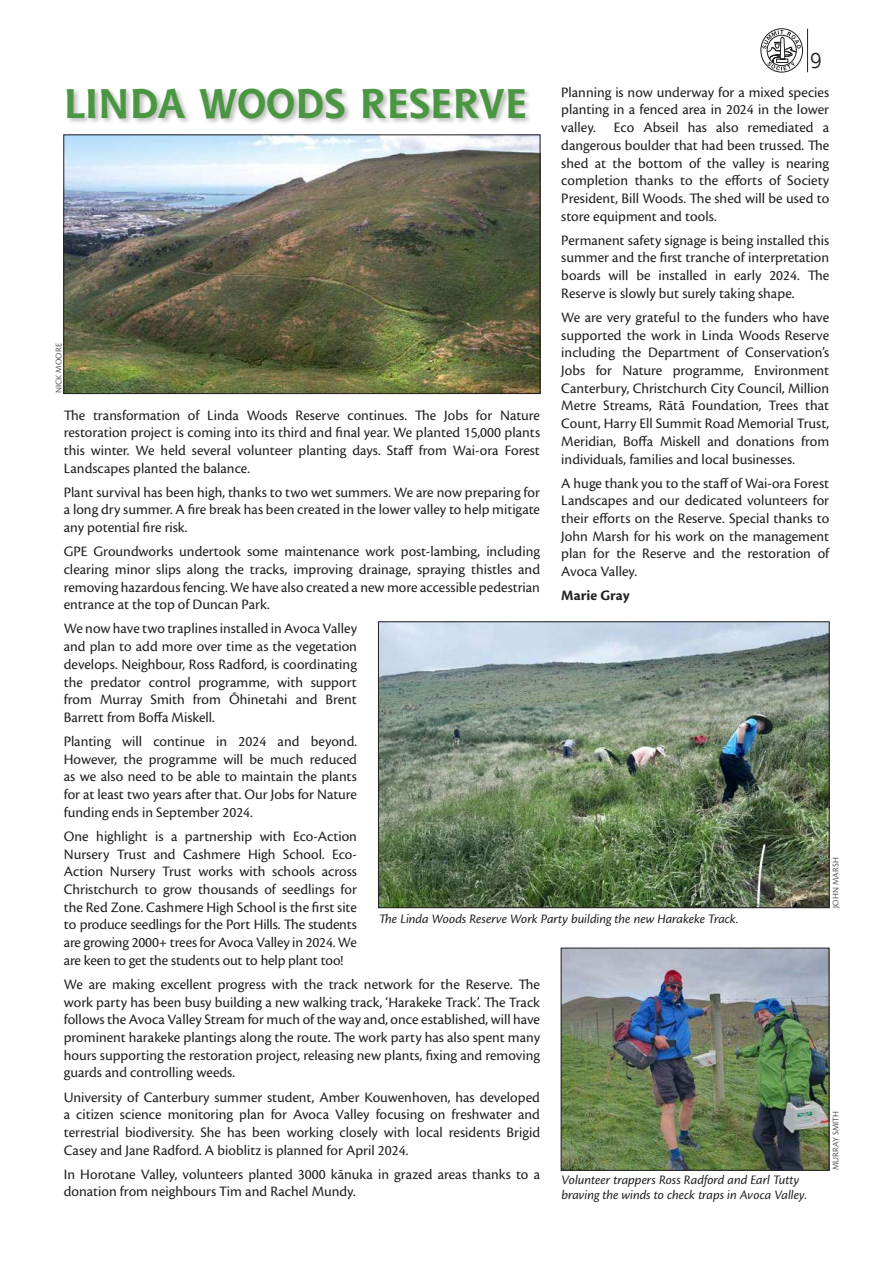
<style>
.page{position:relative;width:893px;height:1263px;background:#fff}
.page>*{position:absolute;margin:0;border:0;box-sizing:border-box;transform-origin:0 0}
.t1{font:700 40.5px "Shannon";color:#4b9643}
.t2{font:21px "Shannon";color:#231f20}
.t3{font:15px/17.7px "Cronos Pro";color:#231f20;text-align:justify}
.t4{font:700 15px "Cronos Pro";letter-spacing:.005em;color:#231f20}
.t5{font:italic 13.5px/15px "Cronos Pro";letter-spacing:-.005em;color:#231f20}
.t6{font:9px "Cronos Pro";letter-spacing:.005em;color:#57585a}
</style>
<div class="page">
<div style="left:761px;top:29px;width:42px;height:43px;border:1px solid #231f20;border-radius:50%"></div>
<svg style="left:762px;top:30px;width:39px;height:41px"></svg>
<hr style="left:807px;top:29px;width:1px;height:43px;background:#231f20">
<div style="left:66px;top:87px;width:466px;height:38px;background:#231f20;opacity:.3"></div>
<img style="left:380px;top:623px;width:447px;height:283px">
<div style="left:378px;top:621px;width:451px;height:287px;border:1px solid #231f20"></div>
<img style="left:563px;top:950px;width:264px;height:218px">
<div style="left:561px;top:948px;width:268px;height:222px;border:1px solid #231f20"></div>
<img style="left:66px;top:137px;width:472px;height:255px">
<div style="left:64px;top:135px;width:476px;height:259px;border:1px solid #231f20"></div>
<h2 class="t2" style="left:810px;top:48px;width:14px">9</h2>
<p class="t3" style="left:561px;top:83px;width:269px">Planning is now underway for a mixed species planting in a fenced area in 2024 in the lower valley. Eco Abseil has also remediated a dangerous boulder that had been trussed. The shed at the bottom of the valley is nearing completion thanks to the efforts of Society President, Bill Woods. The shed will be used to store equipment and tools.</p>
<p class="t3" style="left:561px;top:231px;width:269px">Permanent safety signage is being installed this summer and the first tranche of interpretation boards will be installed in early 2024. The Reserve is slowly but surely taking shape.</p>
<p class="t3" style="left:561px;top:308px;width:269px">We are very grateful to the funders who have supported the work in Linda Woods Reserve including the Department of Conservation’s Jobs for Nature programme, Environment Canterbury, Christchurch City Council, Million Metre Streams, Rātā Foundation, Trees that Count, Harry Ell Summit Road Memorial Trust, Meridian, Boffa Miskell and donations from individuals, families and local businesses.</p>
<p class="t3" style="left:561px;top:474px;width:269px">A huge thank you to the staff of Wai-ora Forest Landscapes and our dedicated volunteers for their efforts on the Reserve. Special thanks to John Marsh for his work on the management plan for the Reserve and the restoration of Avoca Valley.</p>
<p class="t4" style="left:561px;top:587px;width:70px">Marie Gray</p>
<h1 class="t1" style="left:64px;top:78px;width:465px">LINDA WOODS RESERVE</h1>
<p class="t6" style="left:54px;top:393px;width:51px;rotate:-90deg">NICK MOORE</p>
<p class="t3" style="left:64px;top:406px;width:478px">The transformation of Linda Woods Reserve continues. The Jobs for Nature restoration project is coming into its third and final year. We planted 15,000 plants this winter. We held several volunteer planting days. Staff from Wai-ora Forest Landscapes planted the balance.</p>
<p class="t3" style="left:64px;top:483px;width:478px">Plant survival has been high, thanks to two wet summers. We are now preparing for a long dry summer. A fire break has been created in the lower valley to help mitigate any potential fire risk.</p>
<p class="t3" style="left:64px;top:543px;width:478px">GPE Groundworks undertook some maintenance work post-lambing, including clearing minor slips along the tracks, improving drainage, spraying thistles and removing hazardous fencing. We have also created a new more accessible pedestrian entrance at the top of Duncan Park.</p>
<p class="t3" style="left:64px;top:620px;width:295px">We now have two traplines installed in Avoca Valley and plan to add more over time as the vegetation develops. Neighbour, Ross Radford, is coordinating the predator control programme, with support from Murray Smith from Ōhinetahi and Brent Barrett from Boffa Miskell.</p>
<p class="t3" style="left:64px;top:732px;width:295px">Planting will continue in 2024 and beyond.<br>However, the programme will be much reduced as we also need to be able to maintain the plants for at least two years after that. Our Jobs for Nature funding ends in September 2024.</p>
<p class="t3" style="left:64px;top:827px;width:295px">One highlight is a partnership with Eco-Action Nursery Trust and Cashmere High School. Eco-Action Nursery Trust works with schools across Christchurch to grow thousands of seedlings for the Red Zone. Cashmere High School is the first site to produce seedlings for the Port Hills. The students are growing 2000+ trees for Avoca Valley in 2024. We are keen to get the students out to help plant too!</p>
<p class="t3" style="left:64px;top:975px;width:478px">We are making excellent progress with the track network for the Reserve. The work party has been busy building a new walking track, ‘Harakeke Track’. The Track follows the Avoca Valley Stream for much of the way and, once established, will have prominent harakeke plantings along the route. The work party has also spent many hours supporting the restoration project, releasing new plants, fixing and removing guards and controlling weeds.</p>
<p class="t3" style="left:64px;top:1088px;width:478px">University of Canterbury summer student, Amber Kouwenhoven, has developed a citizen science monitoring plan for Avoca Valley focusing on freshwater and terrestrial biodiversity. She has been working closely with local residents Brigid Casey and Jane Radford. A bioblitz is planned for April 2024.</p>
<p class="t3" style="left:64px;top:1165px;width:478px">In Horotane Valley, volunteers planted 3000 kānuka in grazed areas thanks to a donation from neighbours Tim and Rachel Mundy.</p>
<p class="t5" style="left:561px;top:1173px;width:247px">Volunteer trappers Ross Radford and Earl Tutty braving the winds to check traps in Avoca Valley.</p>
<p class="t6" style="left:830px;top:908px;width:52px;rotate:-90deg">JOHN MARSH</p>
<p class="t5" style="left:379px;top:911px;width:361px">The Linda Woods Reserve Work Party building the new Harakeke Track.</p>
<p class="t6" style="left:830px;top:1170px;width:61px;rotate:-90deg">MURRAY SMITH</p>
</div>
